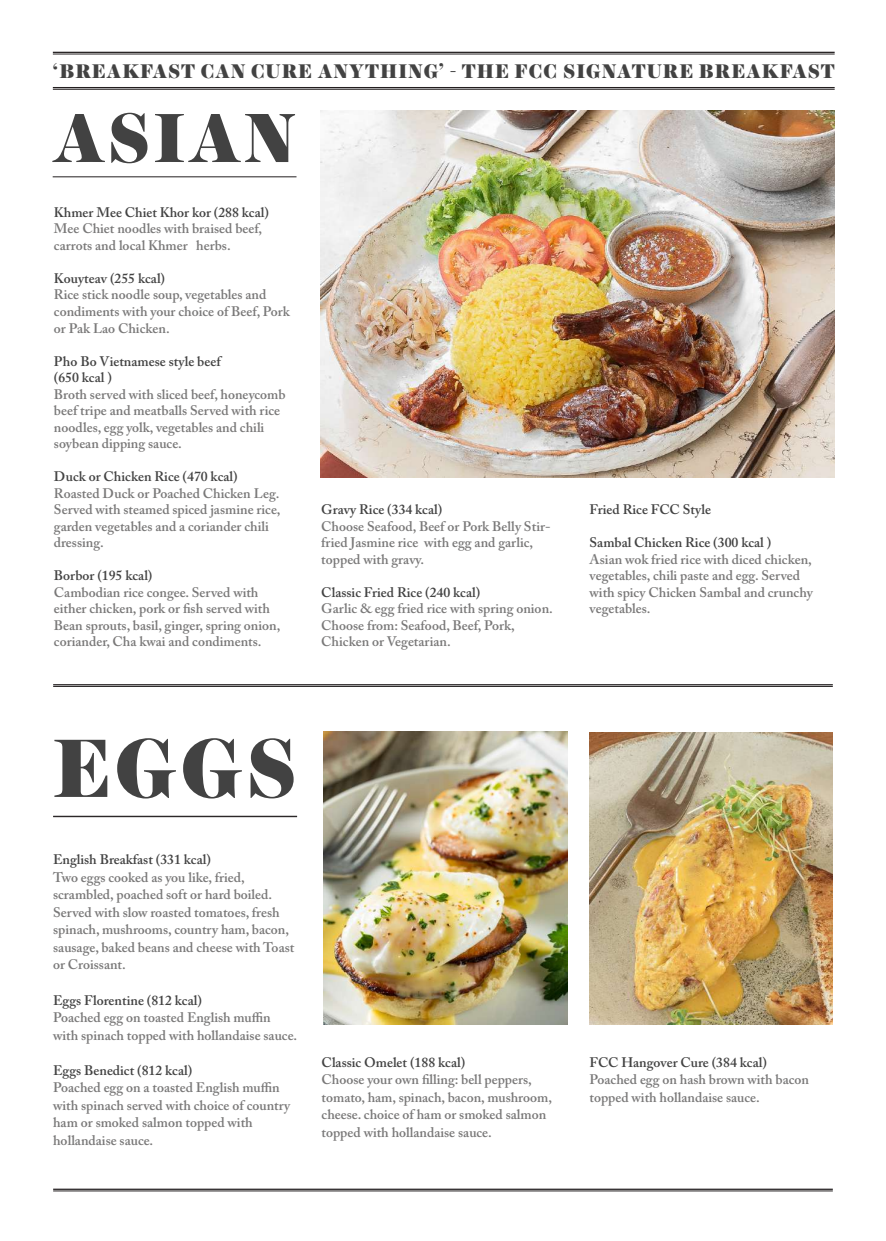
<style>
.page{position:relative;width:886px;height:1241px;background:#fff}
.page>*{position:absolute;margin:0;border:0;box-sizing:border-box;transform-origin:0 0}
.t1{font:900 84.12px "Harriet Display";color:#424242}
.t2{font:900 70.75px "Harriet Display";letter-spacing:.05em;color:#424242}
.t3{font:900 20.12px "Harriet Display";letter-spacing:.05em;color:#424242}
.t4{font:600 13.75px/16.5px "Adobe Caslon Pro";color:#797878}
.t5{font:600 13.75px/16.5px "Adobe Caslon Pro";color:#424242}
</style>
<div class="page">
<hr style="left:53px;top:684px;width:780px;height:1px;background:#231f20">
<hr style="left:53px;top:686px;width:780px;height:1px;background:#231f20">
<img style="left:321px;top:111px;width:513px;height:366px">
<hr style="left:53px;top:176px;width:243px;height:1px;background:#231f20">
<hr style="left:53px;top:815px;width:244px;height:1px;background:#231f20">
<hr style="left:53px;top:816px;width:244px;height:1px;background:#231f20">
<img style="left:590px;top:732px;width:243px;height:292px">
<img style="left:324px;top:731px;width:243px;height:293px">
<hr style="left:53px;top:87px;width:782px;height:1px;background:#231f20">
<hr style="left:53px;top:89px;width:782px;height:1px;background:#231f20">
<hr style="left:53px;top:52px;width:782px;height:1px;background:#231f20">
<hr style="left:53px;top:54px;width:782px;height:1px;background:#231f20">
<hr style="left:53px;top:1188px;width:780px;height:1px;background:#231f20">
<hr style="left:53px;top:1190px;width:780px;height:1px;background:#231f20">
<h3 class="t3" style="left:53px;top:57px;width:783px">‘BREAKFAST CAN CURE ANYTHING’ - THE FCC SIGNATURE BREAKFAST</h3>
<h2 class="t2" style="left:53px;top:87px;width:244px">ASIAN</h2>
<p class="t5" style="left:54px;top:204px;width:216px">Khmer Mee Chiet Khor kor (288 kcal)</p>
<p class="t4" style="left:54px;top:220px;width:210px">Mee Chiet noodles with braised beef, carrots and local Khmer herbs.</p>
<p class="t5" style="left:54px;top:270px;width:113px">Kouyteav (255 kcal)</p>
<p class="t4" style="left:54px;top:286px;width:237px">Rice stick noodle soup, vegetables and condiments with your choice of Beef, Pork or Pak Lao Chicken.</p>
<p class="t5" style="left:54px;top:352px;width:168px">Pho Bo Vietnamese style beef (650 kcal )</p>
<p class="t4" style="left:54px;top:385px;width:233px">Broth served with sliced beef, honeycomb beef tripe and meatballs Served with rice noodles, egg yolk, vegetables and chili soybean dipping sauce.</p>
<p class="t5" style="left:54px;top:468px;width:185px">Duck or Chicken Rice (470 kcal)</p>
<p class="t4" style="left:54px;top:484px;width:228px">Roasted Duck or Poached Chicken Leg.<br>Served with steamed spiced jasmine rice, garden vegetables and a coriander chili dressing.</p>
<p class="t5" style="left:54px;top:567px;width:100px">Borbor (195 kcal)</p>
<p class="t4" style="left:54px;top:583px;width:228px">Cambodian rice congee. Served with either chicken, pork or fish served with Bean sprouts, basil, ginger, spring onion, coriander, Cha kwai and condiments.</p>
<p class="t5" style="left:321px;top:501px;width:123px">Gravy Rice (334 kcal)</p>
<p class="t4" style="left:321px;top:517px;width:231px">Choose Seafood, Beef or Pork Belly Stir&shy;fried Jasmine rice with egg and garlic, topped with gravy.</p>
<p class="t5" style="left:321px;top:583px;width:160px">Classic Fried Rice (240 kcal)</p>
<p class="t4" style="left:321px;top:600px;width:233px">Garlic &amp; egg fried rice with spring onion.<br>Choose from: Seafood, Beef, Pork,<br>Chicken or Vegetarian.</p>
<h1 class="t1" style="left:53px;top:708px;width:245px">EGGS</h1>
<p class="t5" style="left:53px;top:851px;width:159px">English Breakfast (331 kcal)</p>
<p class="t4" style="left:53px;top:868px;width:243px;line-height:17.5px">Two eggs cooked as you like, fried, scrambled, poached soft or hard boiled.<br>Served with slow roasted tomatoes, fresh spinach, mushrooms, country ham, bacon, sausage, baked beans and cheese with Toast or Croissant.</p>
<p class="t5" style="left:53px;top:991px;width:150px">Eggs Florentine (812 kcal)</p>
<p class="t4" style="left:53px;top:1008px;width:246px;line-height:17.5px">Poached egg on toasted English muffin with spinach topped with hollandaise sauce.</p>
<p class="t5" style="left:53px;top:1061px;width:141px">Eggs Benedict (812 kcal)</p>
<p class="t4" style="left:53px;top:1078px;width:239px;line-height:17.5px">Poached egg on a toasted English muffin with spinach served with choice of country ham or smoked salmon topped with hollandaise sauce.</p>
<p class="t5" style="left:321px;top:1053px;width:145px">Classic Omelet (188 kcal)</p>
<p class="t4" style="left:321px;top:1070px;width:232px;line-height:17.5px">Choose your own filling: bell peppers, tomato, ham, spinach, bacon, mushroom, cheese. choice of ham or smoked salmon topped with hollandaise sauce.</p>
<p class="t5" style="left:590px;top:501px;width:123px">Fried Rice FCC Style</p>
<p class="t5" style="left:590px;top:534px;width:183px">Sambal Chicken Rice (300 kcal )</p>
<p class="t4" style="left:590px;top:550px;width:225px">Asian wok fried rice with diced chicken, vegetables, chili paste and egg. Served with spicy Chicken Sambal and crunchy vegetables.</p>
<p class="t5" style="left:589px;top:1053px;width:179px">FCC Hangover Cure (384 kcal)</p>
<p class="t4" style="left:589px;top:1070px;width:221px;line-height:17.5px">Poached egg on hash brown with bacon topped with hollandaise sauce.</p>
</div>
